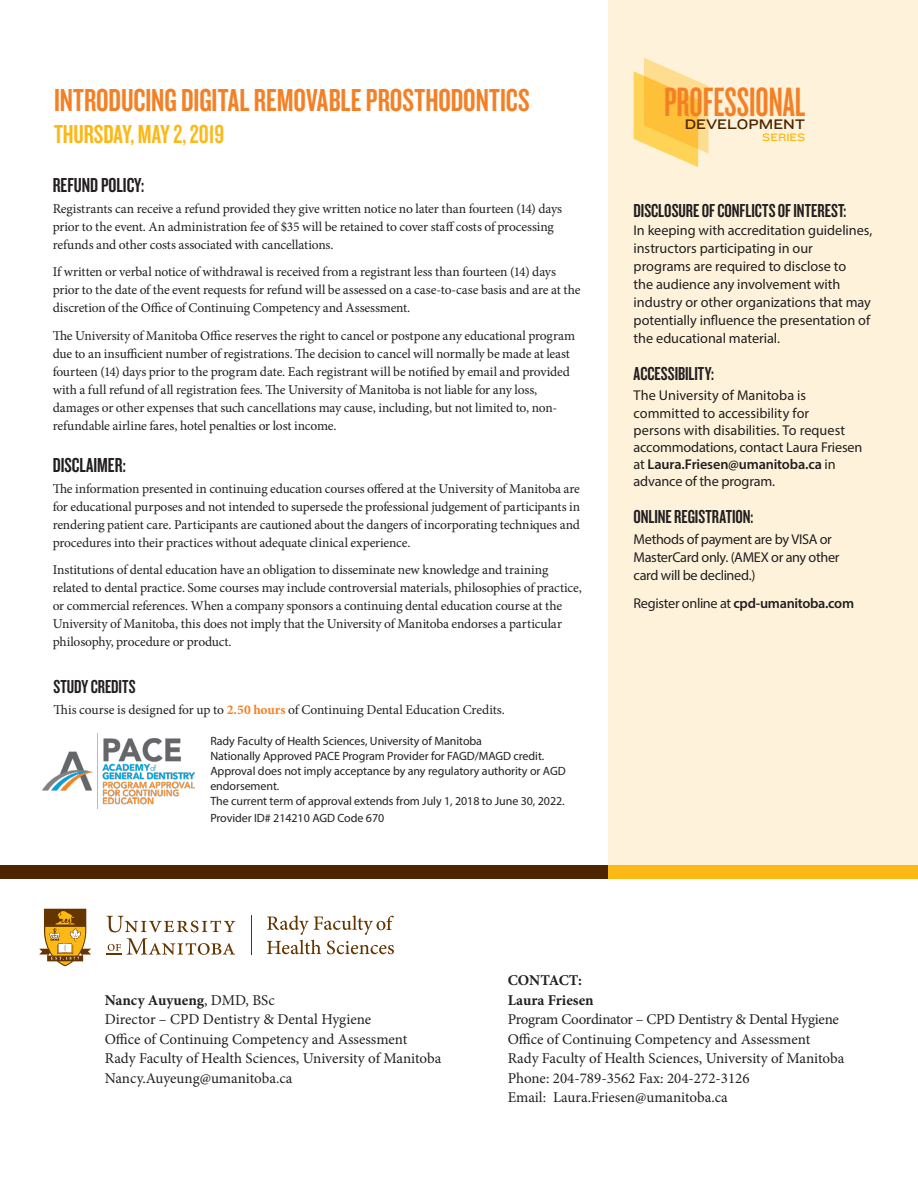
<style>
.page{position:relative;width:918px;height:1188px;background:#fff}
.page>*{position:absolute;margin:0;border:0;box-sizing:border-box;transform-origin:0 0}
.t1{font:42.6px "Knockout 47 Bantamweight";color:#f48026}
.Program_Titles{font:33px "Knockout 48 Featherweight";letter-spacing:-.005em;color:#f48026}
.t2{font:27px "Knockout 48 Featherweight";color:#fcb814}
.t3{font:21px "Knockout 48 Featherweight";color:#231f20}
.GI_titles{font:19.5px "Knockout 48 Featherweight";color:#231f20}
.t4{font:15px/19.5px "Minion Pro";letter-spacing:-.005em;color:#231f20}
.t5{font:700 15px/19.5px "Minion Pro";color:#231f20}
.t6{font:14.4px "Knockout 33 Junior Heviwt";color:#4d2500}
.GI_titles-2{font:14.25px/18px "Myriad Pro";letter-spacing:-.005em;color:#231f20}
.t7{font:600 14.25px "Myriad Pro";letter-spacing:-.02em;color:#231f20}
.Paragraph_Style_3{font:13.5px/18px "Minion Pro";letter-spacing:-.01em;color:#231f20}
.Paragraph_Style_4{font:12px/15px "Myriad Pro";letter-spacing:-.005em;color:#231f20}
.t8{font:11.1px "Knockout 33 Junior Heviwt";color:#fcb814}
.s1{font-weight:700;color:#f48026}
.s2{font-weight:600}
.s3{font-weight:400}
</style>
<div class="page">
<div style="left:608px;top:0;width:310px;height:865px;background:#fef3da"></div>
<svg style="left:634px;top:58px;width:74px;height:109px"></svg>
<img style="left:43px;top:733px;width:152px;height:75px">
<div style="left:0;top:865px;width:608px;height:13px;background:#4d2500"></div>
<div style="left:608px;top:865px;width:310px;height:13px;background:#fcb814"></div>
<svg style="left:267px;top:915px;width:127px;height:39px"></svg>
<hr style="left:251px;top:915px;width:1px;height:40px;background:#653500">
<svg style="left:106px;top:916px;width:129px;height:16px"></svg>
<svg style="left:106px;top:938px;width:129px;height:17px"></svg>
<svg style="left:39px;top:908px;width:52px;height:59px"></svg>
<p class="Program_Titles" style="left:54px;top:80px;width:477px">INTRODUCING DIGITAL REMOVABLE PROSTHODONTICS</p>
<p class="t2" style="left:54px;top:118px;width:172px">THURSDAY, MAY 2, 2019</p>
<p class="t3" style="left:53px;top:172px;width:93px">REFUND POLICY:</p>
<p class="Paragraph_Style_3" style="left:53px;top:199px;width:511px">Registrants can receive a refund provided they give written notice no later than fourteen (14) days prior to the event. An administration fee of $35 will be retained to cover staff costs of processing refunds and other costs associated with cancellations.</p>
<p class="Paragraph_Style_3" style="left:53px;top:263px;width:529px">If written or verbal notice of withdrawal is received from a registrant less than fourteen (14) days prior to the date of the event requests for refund will be assessed on a case-to-case basis and are at the discretion of the Office of Continuing Competency and Assessment.</p>
<p class="Paragraph_Style_3" style="left:53px;top:327px;width:524px">The University of Manitoba Office reserves the right to cancel or postpone any educational program due to an insufficient number of registrations. The decision to cancel will normally be made at least fourteen (14) days prior to the program date. Each registrant will be notified by email and provided with a full refund of all registration fees. The University of Manitoba is not liable for any loss, damages or other expenses that such cancellations may cause, including, but not limited to, non&shy;refundable airline fares, hotel penalties or lost income.</p>
<p class="t3" style="left:53px;top:452px;width:75px">DISCLAIMER:</p>
<p class="Paragraph_Style_3" style="left:53px;top:479px;width:529px;text-align:justify">The information presented in continuing education courses offered at the University of Manitoba are for educational purposes and not intended to supersede the professional judgement of participants in rendering patient care. Participants are cautioned about the dangers of incorporating techniques and procedures into their practices without adequate clinical experience.</p>
<p class="Paragraph_Style_3" style="left:53px;top:561px;width:531px">Institutions of dental education have an obligation to disseminate new knowledge and training related to dental practice. Some courses may include controversial materials, philosophies of practice, or commercial references. When a company sponsors a continuing dental education course at the University of Manitoba, this does not imply that the University of Manitoba endorses a particular philosophy, procedure or product.</p>
<p class="GI_titles" style="left:53px;top:675px;width:84px">STUDY CREDITS</p>
<p class="Paragraph_Style_3" style="left:53px;top:701px;width:453px">This course is designed for up to <span class="s1">2.50 hours</span> of Continuing Dental Education Credits.</p>
<p class="Paragraph_Style_4" style="left:210px;top:733px;width:273px">Rady Faculty of Health Sciences, University of Manitoba</p>
<p class="Paragraph_Style_4" style="left:210px;top:748px;width:336px">Nationally Approved PACE Program Provider for FAGD/MAGD credit.</p>
<p class="Paragraph_Style_4" style="left:210px;top:763px;width:357px">Approval does not imply acceptance by any regulatory authority or AGD endorsement.</p>
<p class="Paragraph_Style_4" style="left:210px;top:792px;width:356px;line-height:17.2px">The current term of approval extends from July 1, 2018 to June 30, 2022.<br>Provider ID# 214210 AGD Code 670</p>
<p class="t1" style="left:664px;top:77px;width:143px">PROFESSIONAL</p>
<p class="t6" style="left:685px;top:114px;width:122px">DEVELOPMENT</p>
<p class="t8" style="left:762px;top:129px;width:45px">SERIES</p>
<p class="GI_titles" style="left:634px;top:199px;width:214px">DISCLOSURE OF CONFLICTS OF INTEREST:</p>
<p class="GI_titles-2" style="left:634px;top:221px;width:240px">In keeping with accreditation guidelines, instructors participating in our programs are required to disclose to<br>the audience any involvement with industry or other organizations that may potentially influence the presentation of the educational material.</p>
<p class="GI_titles" style="left:634px;top:362px;width:82px">ACCESSIBILITY:</p>
<p class="GI_titles-2" style="left:634px;top:387px;width:230px;line-height:17.1px">The University of Manitoba is committed to accessibility for<br>persons with disabilities. To request accommodations, contact Laura Friesen at <span class="s2">Laura.Friesen@umanitoba.ca</span> in advance of the program.</p>
<p class="GI_titles" style="left:634px;top:505px;width:121px">ONLINE REGISTRATION:</p>
<p class="GI_titles-2" style="left:634px;top:530px;width:207px">Methods of payment are by VISA or<br>MasterCard only. (AMEX or any other card will be declined.)</p>
<p class="t7" style="left:634px;top:594px;width:222px"><span class="s3">Register online at</span> cpd-umanitoba.com</p>
<p class="t5" style="left:105px;top:990px;width:172px">Nancy Auyueng<span class="s3">, DMD, BSc</span></p>
<p class="t4" style="left:105px;top:1010px;width:268px">Director – CPD Dentistry &amp; Dental Hygiene</p>
<p class="t4" style="left:105px;top:1029px;width:304px">Office of Continuing Competency and Assessment</p>
<p class="t4" style="left:105px;top:1049px;width:338px">Rady Faculty of Health Sciences, University of Manitoba</p>
<p class="t4" style="left:105px;top:1068px;width:189px">Nancy.Auyeung@umanitoba.ca</p>
<p class="t5" style="left:508px;top:970px;width:88px">CONTACT:<br>Laura Friesen</p>
<p class="t4" style="left:508px;top:1010px;width:333px">Program Coordinator – CPD Dentistry &amp; Dental Hygiene</p>
<p class="t4" style="left:508px;top:1029px;width:338px">Office of Continuing Competency and Assessment<br>Rady Faculty of Health Sciences, University of Manitoba</p>
<p class="t4" style="left:508px;top:1068px;width:244px">Phone: 204-789-3562 Fax: 204-272-3126</p>
<p class="t4" style="left:508px;top:1088px;width:222px">Email: Laura.Friesen@umanitoba.ca</p>
</div>
